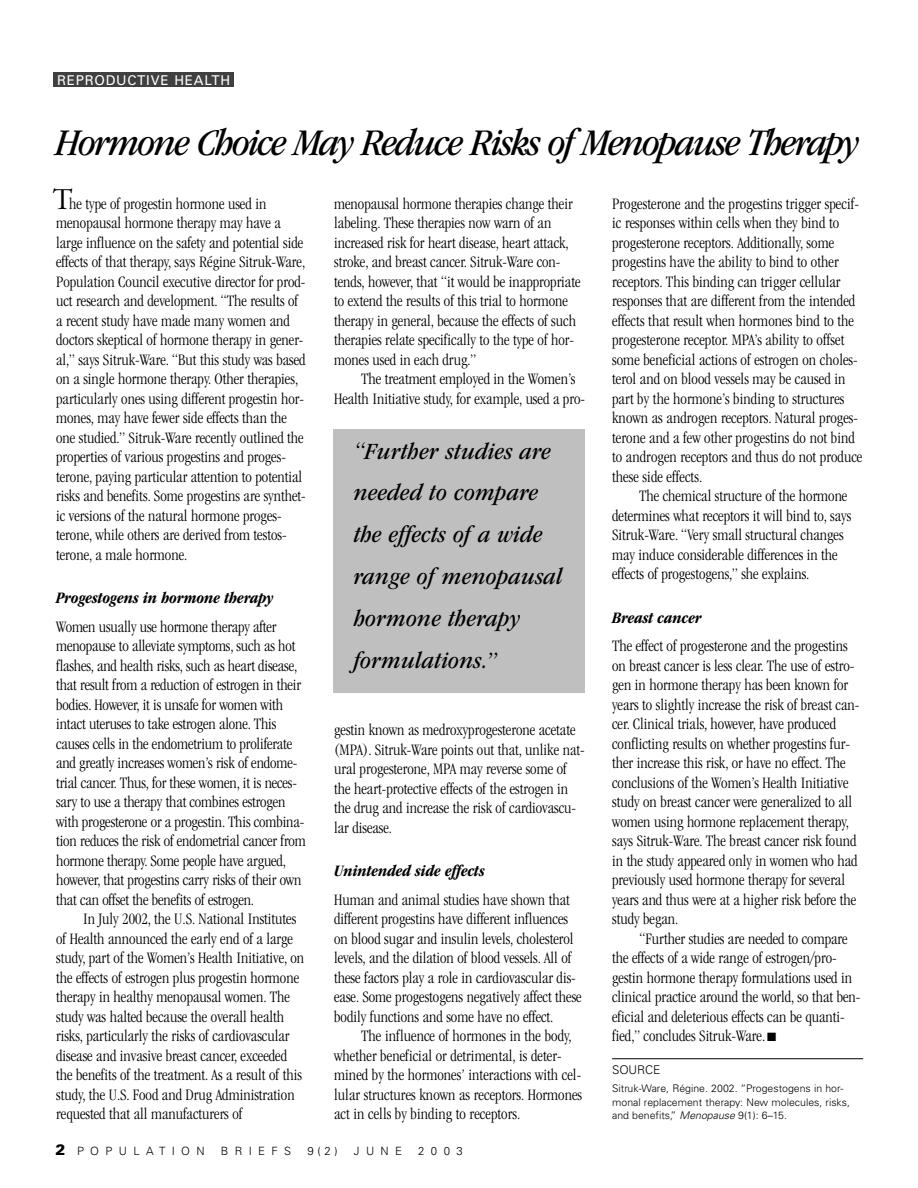
<style>
.page{position:relative;width:918px;height:1188px;background:#fff}
.page>*{position:absolute;margin:0;border:0;box-sizing:border-box;transform-origin:0 0}
.t1{font:39px "ITC Garamond MM It 405 440";letter-spacing:-.045em;color:#000;scale:1.06 1}
.t2{font:30px "Adobe Garamond";color:#000}
.t3{font:24px/41.8px "ITC Garamond MM It 405 400";letter-spacing:.015em;color:#000;scale:1.1 1}
.t4{font:16.5px/19.5px "ITC Garamond MM 300 400";color:#000}
.t5{font:16.5px "ITC Garamond MM It 595 400";color:#000}
.t6{font:13.5px "Univers";letter-spacing:.055em;color:#fff}
.t7{font:300 12px "Univers";color:#000}
.t8{font:300 11.4px "Univers";letter-spacing:.555em;color:#000}
.t9{font:300 10.5px/13.5px "Univers";color:#000}
.s1{font-weight:900;font-size:15px}
.s2{font-style:italic}
</style>
<div class="page">
<hr style="left:612px;top:1058px;width:251px;height:1px;background:#000">
<div style="left:54px;top:72px;width:180px;height:15px;background:#404040"></div>
<div style="left:333px;top:430px;width:252px;height:263px;background:#bfbfbf"></div>
<p class="t6" style="left:57px;top:75px;width:175px">REPRODUCTIVE HEALTH</p>
<h1 class="t1" style="left:56px;top:127px;width:760px">Hormone Choice May Reduce Risks of Menopause Therapy</h1>
<h2 class="t2" style="left:53px;top:187px;width:21px">T</h2>
<p class="t4" style="left:56px;top:194px;width:251px;text-indent:13px">he type of progestin hormone used in menopausal hormone therapy may have a large influence on the safety and potential side effects of that therapy, says Régine Sitruk-Ware, Population Council executive director for prod&shy;uct research and development. “The results of a recent study have made many women and doctors skeptical of hormone therapy in gener&shy;al,” says Sitruk-Ware. “But this study was based on a single hormone therapy. Other therapies, particularly ones using different progestin hor&shy;mones, may have fewer side effects than the one studied.” Sitruk-Ware recently outlined the properties of various progestins and proges&shy;terone, paying particular attention to potential risks and benefits. Some progestins are synthet&shy;ic versions of the natural hormone proges&shy;terone, while others are derived from testos&shy;terone, a male hormone.</p>
<p class="t5" style="left:56px;top:591px;width:219px">Progestogens in hormone therapy</p>
<p class="t4" style="left:56px;top:617px;width:251px">Women usually use hormone therapy after menopause to alleviate symptoms, such as hot flashes, and health risks, such as heart disease, that result from a reduction of estrogen in their bodies. However, it is unsafe for women with intact uteruses to take estrogen alone. This causes cells in the endometrium to proliferate and greatly increases women’s risk of endome&shy;trial cancer. Thus, for these women, it is neces&shy;sary to use a therapy that combines estrogen with progesterone or a progestin. This combina&shy;tion reduces the risk of endometrial cancer from hormone therapy. Some people have argued, however, that progestins carry risks of their own that can offset the benefits of estrogen.</p>
<p class="t4" style="left:56px;top:910px;width:250px;text-indent:27px">In July 2002, the U.S. National Institutes of Health announced the early end of a large study, part of the Women’s Health Initiative, on the effects of estrogen plus progestin hormone therapy in healthy menopausal women. The study was halted because the overall health risks, particularly the risks of cardiovascular disease and invasive breast cancer, exceeded the benefits of the treatment. As a result of this study, the U.S. Food and Drug Administration requested that all manufacturers of</p>
<p class="t4" style="left:334px;top:194px;width:248px">menopausal hormone therapies change their labeling. These therapies now warn of an increased risk for heart disease, heart attack, stroke, and breast cancer. Sitruk-Ware con&shy;tends, however, that “it would be inappropriate to extend the results of this trial to hormone therapy in general, because the effects of such therapies relate specifically to the type of hor&shy;mones used in each drug.”</p>
<p class="t4" style="left:334px;top:370px;width:252px;text-indent:27px">The treatment employed in the Women’s<br>Health Initiative study, for example, used a pro-</p>
<h3 class="t3" style="left:354px;top:431px;width:192px">“Further studies are needed to compare the effects of a wide range of menopausal hormone therapy formulations.”</h3>
<p class="t4" style="left:334px;top:721px;width:252px">gestin known as medroxyprogesterone acetate (MPA). Sitruk-Ware points out that, unlike nat&shy;ural progesterone, MPA may reverse some of the heart-protective effects of the estrogen in the drug and increase the risk of cardiovascu&shy;lar disease.</p>
<p class="t5" style="left:334px;top:864px;width:152px">Unintended side effects</p>
<p class="t4" style="left:334px;top:890px;width:249px">Human and animal studies have shown that different progestins have different influences on blood sugar and insulin levels, cholesterol levels, and the dilation of blood vessels. All of these factors play a role in cardiovascular dis&shy;ease. Some progestogens negatively affect these bodily functions and some have no effect.</p>
<p class="t4" style="left:334px;top:1027px;width:250px;text-indent:27px">The influence of hormones in the body, whether beneficial or detrimental, is deter&shy;mined by the hormones’ interactions with cel&shy;lular structures known as receptors. Hormones act in cells by binding to receptors.</p>
<p class="t8" style="left:56px;top:1147px;width:151px"><span class="s1">2</span> POPULATION</p>
<p class="t8" style="left:221px;top:1147px;width:72px">BRIEFS</p>
<p class="t8" style="left:307px;top:1147px;width:32px">9(2)</p>
<p class="t8" style="left:354px;top:1147px;width:50px">JUNE</p>
<p class="t8" style="left:418px;top:1147px;width:46px">2003</p>
<p class="t4" style="left:612px;top:194px;width:252px">Progesterone and the progestins trigger specif&shy;ic responses within cells when they bind to progesterone receptors. Additionally, some progestins have the ability to bind to other receptors. This binding can trigger cellular responses that are different from the intended effects that result when hormones bind to the progesterone receptor. MPA’s ability to offset some beneficial actions of estrogen on choles&shy;terol and on blood vessels may be caused in part by the hormone’s binding to structures known as androgen receptors. Natural proges&shy;terone and a few other progestins do not bind to androgen receptors and thus do not produce these side effects.</p>
<p class="t4" style="left:612px;top:487px;width:241px;text-indent:27px">The chemical structure of the hormone determines what receptors it will bind to, says Sitruk-Ware. “Very small structural changes may induce considerable differences in the effects of progestogens,” she explains.</p>
<p class="t5" style="left:612px;top:611px;width:91px">Breast cancer</p>
<p class="t4" style="left:612px;top:637px;width:249px">The effect of progesterone and the progestins on breast cancer is less clear. The use of estro&shy;gen in hormone therapy has been known for years to slightly increase the risk of breast can&shy;cer. Clinical trials, however, have produced conflicting results on whether progestins fur&shy;ther increase this risk, or have no effect. The conclusions of the Women’s Health Initiative study on breast cancer were generalized to all women using hormone replacement therapy, says Sitruk-Ware. The breast cancer risk found in the study appeared only in women who had previously used hormone therapy for several years and thus were at a higher risk before the study began.</p>
<p class="t4" style="left:612px;top:929px;width:250px;text-indent:27px">“Further studies are needed to compare the effects of a wide range of estrogen/pro&shy;gestin hormone therapy formulations used in clinical practice around the world, so that ben&shy;eficial and deleterious effects can be quanti&shy;fied,” concludes Sitruk-Ware. ■</p>
<p class="t7" style="left:612px;top:1066px;width:50px">SOURCE</p>
<p class="t9" style="left:612px;top:1083px;width:239px">Sitruk-Ware, Régine. 2002. “Progestogens in hor&shy;monal replacement therapy: New molecules, risks, and benefits,” <span class="s2">Menopause</span> 9(1): 6–15.</p>
</div>
